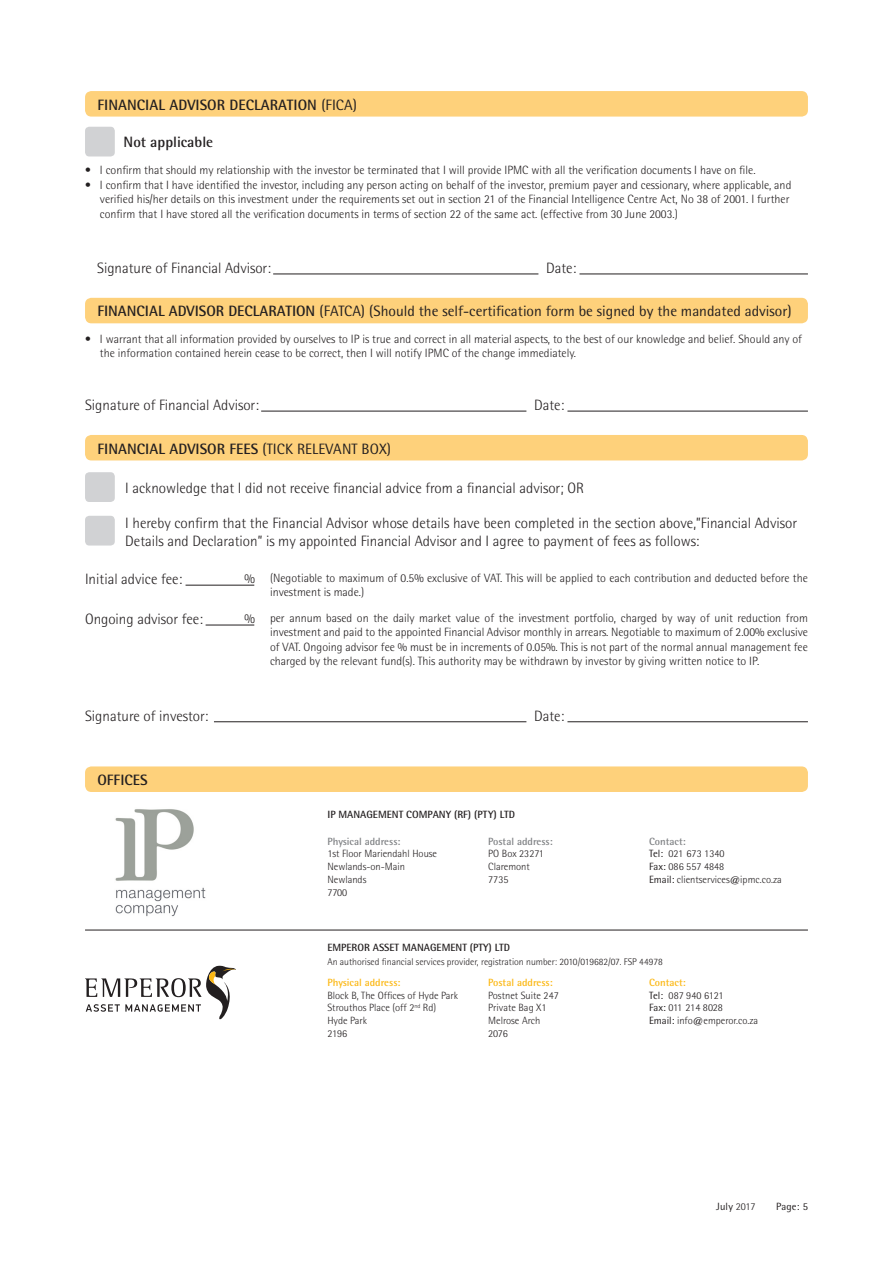
<style>
.page{position:relative;width:893px;height:1263px;background:#fff}
.page>*{position:absolute;margin:0;border:0;box-sizing:border-box;transform-origin:0 0}
.t1{font:300 15px/18px "Rotis Semi Sans";color:#231f20}
.t2{font:15px "Rotis Semi Sans";color:#231f20}
.t3{font:700 15px "Rotis Semi Sans";letter-spacing:.005em;color:#231f20}
.t4{font:300 13.5px "Rotis Semi Sans";color:#231f20}
.t5{font:300 12px/14.4px "Rotis Semi Sans";color:#231f20}
.t6{font:300 10.5px/12.8px "Rotis Semi Sans";color:#231f20}
.t7{font:700 10.5px "Rotis Semi Sans";color:#231f20}
.t8{font:700 10.5px "Rotis Semi Sans";color:#808285}
.t9{font:700 10.5px "Rotis Semi Sans";color:#fcb814}
.t10{font:10.5px "Rotis Semi Sans";letter-spacing:.02em;color:#231f20}
.t11{font:300 10.5px "Rotis Semi Sans";letter-spacing:-.02em;color:#231f20}
.t12{font:300 9.75px "Rotis Semi Sans";color:#231f20}
.s1{font-weight:400}
.s2{font-weight:700}
.s3{font-weight:700;color:#808285}
.s4{font-weight:700;color:#fcb814}
.s5{font-weight:300}
</style>
<div class="page">
<div style="left:85px;top:435px;width:723px;height:25px;background:#fed17b;border-radius:6px"></div>
<hr style="left:214px;top:721px;width:312px;height:1px;background:#231f20">
<hr style="left:567px;top:721px;width:241px;height:1px;background:#231f20">
<div style="left:85px;top:472px;width:30px;height:30px;background:#d1d2d4;border-radius:4px"></div>
<div style="left:85px;top:516px;width:30px;height:29px;background:#d1d2d4;border-radius:4px"></div>
<div style="left:85px;top:91px;width:723px;height:26px;background:#fed17b;border-radius:6px"></div>
<hr style="left:261px;top:411px;width:265px;height:1px;background:#231f20">
<hr style="left:567px;top:411px;width:241px;height:1px;background:#231f20">
<div style="left:85px;top:127px;width:30px;height:29px;background:#d1d2d4;border-radius:4px"></div>
<hr style="left:186px;top:585px;width:68px;height:1px;background:#231f20">
<hr style="left:206px;top:625px;width:48px;height:1px;background:#231f20">
<hr style="left:273px;top:274px;width:265px;height:1px;background:#231f20">
<hr style="left:579px;top:274px;width:229px;height:1px;background:#231f20">
<div style="left:85px;top:298px;width:723px;height:25px;background:#fed17b;border-radius:6px"></div>
<div style="left:85px;top:766px;width:723px;height:26px;background:#fed17b;border-radius:6px"></div>
<hr style="left:85px;top:930px;width:723px;height:1px;background:#231f20">
<img style="left:115px;top:809px;width:91px;height:108px">
<svg style="left:85px;top:965px;width:151px;height:55px"></svg>
<p class="t3" style="left:97px;top:95px;width:261px">FINANCIAL ADVISOR DECLARATION <span class="s1">(FICA)</span></p>
<p class="t3" style="left:124px;top:133px;width:91px">Not applicable</p>
<p class="t5" style="left:85px;top:163px;width:672px">• I confirm that should my relationship with the investor be terminated that I will provide IPMC with all the verification documents I have on file.</p>
<p class="t5" style="left:100px;top:178px;width:693px;text-indent:-15px">• I confirm that I have identified the investor, including any person acting on behalf of the investor, premium payer and cessionary, where applicable, and verified his/her details on this investment under the requirements set out in section 21 of the Financial Intelligence Centre Act, No 38 of 2001. I further confirm that I have stored all the verification documents in terms of section 22 of the same act. (effective from 30 June 2003.)</p>
<p class="t1" style="left:97px;top:259px;width:175px">Signature of Financial Advisor:</p>
<p class="t1" style="left:546px;top:259px;width:32px">Date:</p>
<p class="t2" style="left:97px;top:302px;width:696px"><span class="s2">FINANCIAL ADVISOR DECLARATION</span> (FATCA) (Should the self-certification form be signed by the mandated advisor)</p>
<p class="t5" style="left:100px;top:331px;width:704px;text-indent:-15px">• I warrant that all information provided by ourselves to IP is true and correct in all material aspects, to the best of our knowledge and belief. Should any of the information contained herein cease to be correct, then I will notify IPMC of the change immediately.</p>
<p class="t1" style="left:85px;top:396px;width:175px">Signature of Financial Advisor:</p>
<p class="t1" style="left:534px;top:396px;width:32px">Date:</p>
<p class="t3" style="left:97px;top:439px;width:295px">FINANCIAL ADVISOR FEES <span class="s1">(TICK RELEVANT BOX)</span></p>
<p class="t1" style="left:125px;top:479px;width:460px">I acknowledge that I did not receive financial advice from a financial advisor; OR</p>
<p class="t1" style="left:125px;top:513px;width:673px">I hereby confirm that the Financial Advisor whose details have been completed in the section above,”Financial Advisor<br>Details and Declaration” is my appointed Financial Advisor and I agree to payment of fees as follows:</p>
<p class="t1" style="left:85px;top:570px;width:99px">Initial advice fee:</p>
<p class="t1" style="left:85px;top:610px;width:120px">Ongoing advisor fee:</p>
<p class="t4" style="left:244px;top:571px;width:12px">%</p>
<p class="t4" style="left:244px;top:611px;width:12px">%</p>
<p class="t5" style="left:270px;top:571px;width:539px">(Negotiable to maximum of 0.5% exclusive of VAT. This will be applied to each contribution and deducted before the investment is made.)</p>
<p class="t5" style="left:270px;top:610px;width:539px;text-align:justify">per annum based on the daily market value of the investment portfolio, charged by way of unit reduction from investment and paid to the appointed Financial Advisor monthly in arrears. Negotiable to maximum of 2.00% exclusive of VAT. Ongoing advisor fee % must be in increments of 0.05%. This is not part of the normal annual management fee charged by the relevant fund(s). This authority may be withdrawn by investor by giving written notice to IP.</p>
<p class="t1" style="left:85px;top:707px;width:125px">Signature of investor:</p>
<p class="t1" style="left:534px;top:707px;width:32px">Date:</p>
<p class="t3" style="left:97px;top:771px;width:52px">OFFICES</p>
<p class="t7" style="left:327px;top:808px;width:189px">IP MANAGEMENT COMPANY (RF) (PTY) LTD</p>
<p class="t8" style="left:327px;top:835px;width:75px">Physical address:</p>
<p class="t6" style="left:327px;top:847px;width:111px">1st Floor Mariendahl House<br>Newlands-on-Main</p>
<p class="t6" style="left:327px;top:873px;width:40px">Newlands</p>
<p class="t6" style="left:327px;top:886px;width:21px">7700</p>
<p class="t8" style="left:488px;top:835px;width:66px">Postal address:</p>
<p class="t6" style="left:488px;top:847px;width:57px">PO Box 23271<br>Claremont</p>
<p class="t6" style="left:488px;top:873px;width:22px">7735</p>
<p class="t6" style="left:649px;top:835px;width:77px"><span class="s3">Contact:<br></span><span class="s1">Tel:</span> 021 673 1340</p>
<p class="t6" style="left:649px;top:860px;width:77px"><span class="s1">Fax:</span> 086 557 4848</p>
<p class="t6" style="left:649px;top:873px;width:134px"><span class="s1">Email:</span> clientservices@ipmc.co.za</p>
<p class="t7" style="left:327px;top:941px;width:184px">EMPEROR ASSET MANAGEMENT (PTY) LTD</p>
<p class="t12" style="left:327px;top:956px;width:337px">An authorised financial services provider, registration number: 2010/019682/07. FSP 44978</p>
<p class="t9" style="left:327px;top:976px;width:75px">Physical address:</p>
<p class="t6" style="left:327px;top:989px;width:132px">Block B, The Offices of Hyde Park<br>Strouthos Place (off 2<sup>nd</sup> Rd)</p>
<p class="t6" style="left:327px;top:1014px;width:41px">Hyde Park</p>
<p class="t6" style="left:327px;top:1027px;width:21px">2196</p>
<p class="t6" style="left:649px;top:976px;width:76px"><span class="s4">Contact:<br></span><span class="s1">Tel:</span> 087 940 6121</p>
<p class="t11" style="left:649px;top:1002px;width:75px"><span class="s1">Fax:</span> 011 214 8028</p>
<p class="t6" style="left:649px;top:1014px;width:111px"><span class="s1">Email:</span> info@emperor.co.za</p>
<p class="t9" style="left:488px;top:976px;width:66px">Postal address:</p>
<p class="t6" style="left:488px;top:989px;width:72px">Postnet Suite 247<br>Private Bag X1</p>
<p class="t6" style="left:488px;top:1014px;width:54px">Melrose Arch</p>
<p class="t6" style="left:488px;top:1027px;width:21px">2076</p>
<p class="t10" style="left:716px;top:1200px;width:41px">July <span class="s5">2017</span></p>
<p class="t10" style="left:776px;top:1200px;width:33px">Page: 5</p>
</div>
